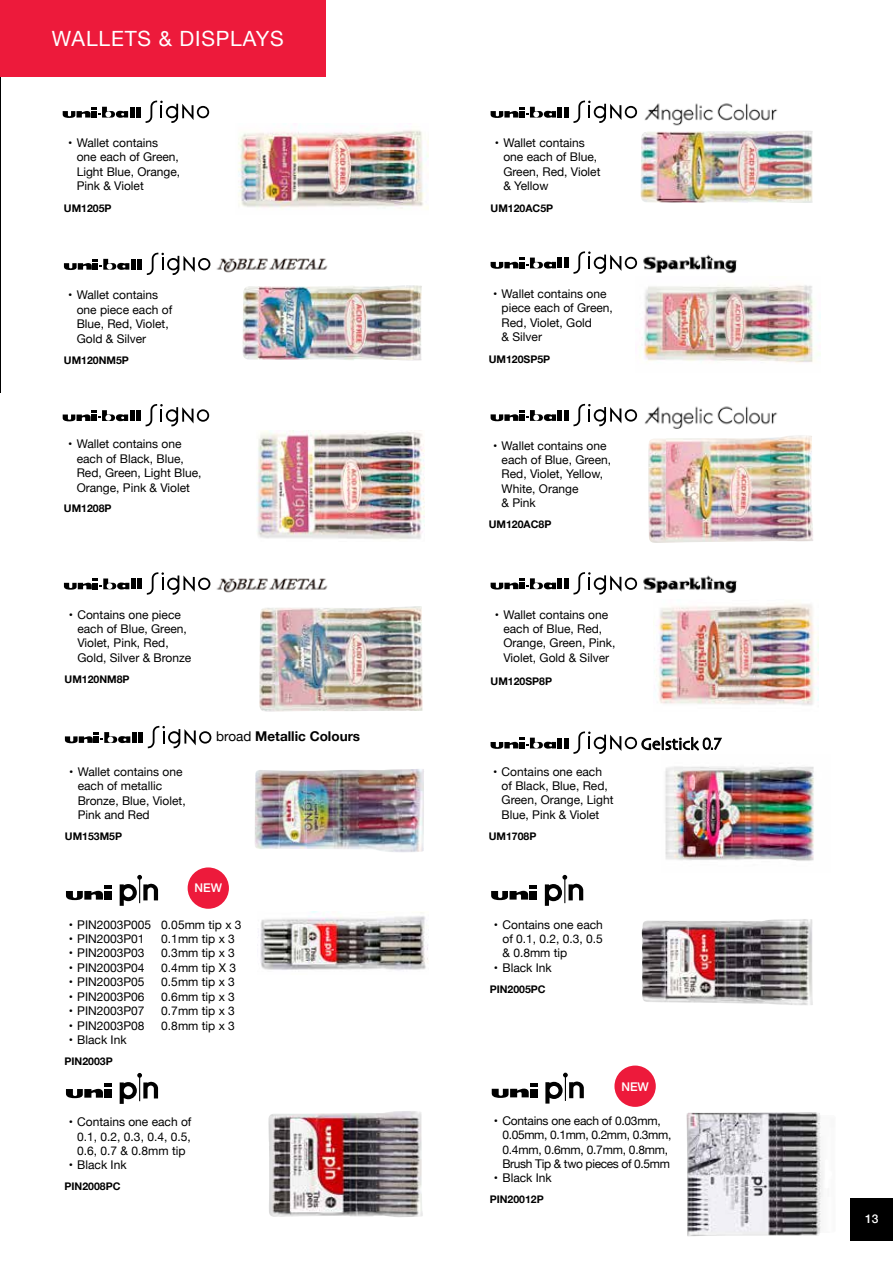
<style>
.page{position:relative;width:893px;height:1263px;background:#fff}
.page>*{position:absolute;margin:0;border:0;box-sizing:border-box;transform-origin:0 0}
.t1{font:21px "Helvetica Neue";letter-spacing:.04em;color:#fff}
.t2{font:700 13.5px "Helvetica Neue";color:#000}
.t3{font:12px/14.4px "Helvetica Neue";color:#000}
.t4{font:12px/14.4px "Helvetica Neue";letter-spacing:-.03em;color:#000}
.t5{font:500 12px "Helvetica Neue";color:#fff}
.t6{font:700 10.5px "Helvetica Neue";color:#000}
.s1{font-weight:400}
</style>
<div class="page">
<div style="left:850px;top:1198px;width:43px;height:43px;background:#000"></div>
<img style="left:238px;top:130px;width:191px;height:79px">
<img style="left:641px;top:131px;width:172px;height:72px">
<img style="left:243px;top:285px;width:179px;height:75px">
<img style="left:639px;top:285px;width:181px;height:78px">
<img style="left:257px;top:430px;width:167px;height:110px">
<hr style="left:130px;top:107px;width:4px;height:11px;background:#000">
<div style="left:136px;top:107px;width:5px;height:11px;background:#000"></div>
<svg style="left:63px;top:107px;width:65px;height:11px"></svg>
<svg style="left:146px;top:101px;width:63px;height:22px"></svg>
<hr style="left:130px;top:410px;width:4px;height:11px;background:#000">
<div style="left:136px;top:410px;width:5px;height:11px;background:#000"></div>
<svg style="left:63px;top:410px;width:65px;height:11px"></svg>
<svg style="left:146px;top:404px;width:63px;height:22px"></svg>
<img style="left:648px;top:435px;width:165px;height:108px">
<img style="left:259px;top:606px;width:164px;height:106px">
<img style="left:654px;top:603px;width:164px;height:102px">
<img style="left:255px;top:769px;width:169px;height:83px">
<img style="left:665px;top:766px;width:149px;height:95px">
<div style="left:0;top:0;width:325px;height:77px;background:#ed1a3b"></div>
<img style="left:642px;top:103px;width:142px;height:30px">
<img style="left:644px;top:406px;width:140px;height:30px">
<div style="left:557px;top:107px;width:5px;height:11px;background:#000"></div>
<div style="left:564px;top:107px;width:5px;height:11px;background:#000"></div>
<svg style="left:491px;top:107px;width:65px;height:11px"></svg>
<svg style="left:573px;top:101px;width:64px;height:22px"></svg>
<div style="left:557px;top:410px;width:5px;height:11px;background:#000"></div>
<div style="left:564px;top:410px;width:5px;height:11px;background:#000"></div>
<svg style="left:491px;top:410px;width:65px;height:11px"></svg>
<svg style="left:573px;top:404px;width:64px;height:22px"></svg>
<img style="left:216px;top:258px;width:126px;height:28px">
<div style="left:131px;top:259px;width:5px;height:11px;background:#000"></div>
<div style="left:137px;top:259px;width:5px;height:11px;background:#000"></div>
<svg style="left:64px;top:259px;width:65px;height:11px"></svg>
<svg style="left:147px;top:253px;width:63px;height:22px"></svg>
<img style="left:216px;top:578px;width:112px;height:15px">
<div style="left:131px;top:578px;width:5px;height:11px;background:#000"></div>
<div style="left:137px;top:578px;width:5px;height:11px;background:#000"></div>
<svg style="left:64px;top:578px;width:65px;height:12px"></svg>
<svg style="left:147px;top:572px;width:63px;height:23px"></svg>
<div style="left:557px;top:258px;width:5px;height:10px;background:#000"></div>
<div style="left:564px;top:258px;width:5px;height:10px;background:#000"></div>
<svg style="left:491px;top:258px;width:65px;height:11px"></svg>
<svg style="left:573px;top:251px;width:64px;height:23px"></svg>
<img style="left:643px;top:254px;width:94px;height:20px">
<div style="left:557px;top:578px;width:5px;height:11px;background:#000"></div>
<div style="left:564px;top:578px;width:5px;height:11px;background:#000"></div>
<svg style="left:491px;top:578px;width:65px;height:11px"></svg>
<svg style="left:573px;top:572px;width:64px;height:22px"></svg>
<img style="left:643px;top:575px;width:94px;height:19px">
<div style="left:132px;top:732px;width:5px;height:11px;background:#000"></div>
<div style="left:138px;top:732px;width:5px;height:11px;background:#000"></div>
<svg style="left:65px;top:732px;width:65px;height:11px"></svg>
<svg style="left:148px;top:726px;width:63px;height:22px"></svg>
<div style="left:557px;top:738px;width:5px;height:10px;background:#000"></div>
<div style="left:564px;top:738px;width:5px;height:10px;background:#000"></div>
<svg style="left:491px;top:738px;width:65px;height:11px"></svg>
<svg style="left:573px;top:731px;width:149px;height:23px"></svg>
<img style="left:642px;top:919px;width:171px;height:86px">
<img style="left:257px;top:911px;width:171px;height:60px">
<img style="left:268px;top:1111px;width:155px;height:106px">
<svg style="left:545px;top:875px;width:38px;height:31px"></svg>
<svg style="left:491px;top:885px;width:46px;height:15px"></svg>
<svg style="left:120px;top:875px;width:38px;height:31px"></svg>
<svg style="left:66px;top:885px;width:45px;height:15px"></svg>
<svg style="left:120px;top:1073px;width:38px;height:31px"></svg>
<svg style="left:66px;top:1083px;width:45px;height:15px"></svg>
<div style="left:614px;top:1065px;width:42px;height:42px;background:#ed1a3b;border-radius:50%"></div>
<div style="left:188px;top:867px;width:41px;height:42px;background:#ed1a3b;border-radius:50%"></div>
<svg style="left:545px;top:1073px;width:39px;height:30px"></svg>
<svg style="left:492px;top:1083px;width:45px;height:15px"></svg>
<img style="left:686px;top:1112px;width:137px;height:124px">
<h1 class="t1" style="left:52px;top:23px;width:233px">WALLETS &amp; DISPLAYS</h1>
<p class="t3" style="left:77px;top:136px;width:105px;text-indent:-9px">• Wallet contains one each of Green,<br>Light Blue, Orange,<br>Pink &amp; Violet</p>
<p class="t6" style="left:64px;top:200px;width:49px">UM1205P</p>
<p class="t3" style="left:77px;top:289px;width:97px;text-indent:-9px">• Wallet contains one piece each of<br>Blue, Red, Violet,<br>Gold &amp; Silver</p>
<p class="t6" style="left:64px;top:352px;width:66px">UM120NM5P</p>
<p class="t3" style="left:77px;top:438px;width:126px;text-indent:-9px">• Wallet contains one each of Black, Blue,<br>Red, Green, Light Blue,<br>Orange, Pink &amp; Violet</p>
<p class="t6" style="left:64px;top:500px;width:49px">UM1208P</p>
<p class="t3" style="left:77px;top:608px;width:115px;text-indent:-9px">• Contains one piece each of Blue, Green,<br>Violet, Pink, Red,<br>Gold, Silver &amp; Bronze</p>
<p class="t6" style="left:65px;top:671px;width:66px">UM120NM8P</p>
<p class="t3" style="left:78px;top:765px;width:109px;text-indent:-9px">• Wallet contains one each of metallic<br>Bronze, Blue, Violet,<br>Pink and Red</p>
<p class="t6" style="left:65px;top:828px;width:59px">UM153M5P</p>
<p class="t2" style="left:216px;top:726px;width:145px"><span class="s1">broad</span> Metallic Colours</p>
<p class="t5" style="left:194px;top:878px;width:29px">NEW</p>
<p class="t3" style="left:69px;top:918px;width:174px">• PIN2003P005 0.05mm tip x 3</p>
<p class="t3" style="left:69px;top:932px;width:77px">• PIN2003P01</p>
<p class="t3" style="left:161px;top:932px;width:75px">0.1mm tip x 3</p>
<p class="t3" style="left:69px;top:947px;width:77px">• PIN2003P03</p>
<p class="t3" style="left:161px;top:947px;width:75px">0.3mm tip x 3</p>
<p class="t3" style="left:69px;top:961px;width:77px">• PIN2003P04</p>
<p class="t3" style="left:161px;top:961px;width:76px">0.4mm tip X 3</p>
<p class="t3" style="left:69px;top:975px;width:77px">• PIN2003P05</p>
<p class="t3" style="left:161px;top:975px;width:75px">0.5mm tip x 3</p>
<p class="t3" style="left:69px;top:990px;width:77px">• PIN2003P06</p>
<p class="t3" style="left:161px;top:990px;width:75px">0.6mm tip x 3</p>
<p class="t3" style="left:69px;top:1004px;width:77px">• PIN2003P07</p>
<p class="t3" style="left:161px;top:1004px;width:75px">0.7mm tip x 3</p>
<p class="t3" style="left:69px;top:1019px;width:77px">• PIN2003P08</p>
<p class="t3" style="left:161px;top:1019px;width:75px">0.8mm tip x 3</p>
<p class="t3" style="left:69px;top:1033px;width:59px">• Black Ink</p>
<p class="t6" style="left:65px;top:1053px;width:50px">PIN2003P</p>
<p class="t3" style="left:77px;top:1115px;width:116px;text-align:justify;text-indent:-9px">• Contains one each of 0.1, 0.2, 0.3, 0.4, 0.5, 0.6, 0.7 &amp; 0.8mm tip</p>
<p class="t3" style="left:69px;top:1158px;width:59px">• Black Ink</p>
<p class="t6" style="left:65px;top:1178px;width:58px">PIN2008PC</p>
<p class="t3" style="left:503px;top:136px;width:99px;text-indent:-9px">• Wallet contains one each of Blue,<br>Green, Red, Violet &amp; Yellow</p>
<p class="t6" style="left:491px;top:200px;width:64px">UM120AC5P</p>
<p class="t3" style="left:502px;top:287px;width:113px;text-indent:-9px">• Wallet contains one piece each of Green,<br>Red, Violet, Gold<br>&amp; Silver</p>
<p class="t6" style="left:489px;top:351px;width:63px">UM120SP5P</p>
<p class="t3" style="left:502px;top:439px;width:111px;text-indent:-9px">• Wallet contains one each of Blue, Green,<br>Red, Violet, Yellow,<br>White, Orange<br>&amp; Pink</p>
<p class="t6" style="left:489px;top:516px;width:64px">UM120AC8P</p>
<p class="t3" style="left:503px;top:608px;width:114px;text-indent:-9px">• Wallet contains one each of Blue, Red,<br>Orange, Green, Pink,<br>Violet, Gold &amp; Silver</p>
<p class="t6" style="left:491px;top:673px;width:63px">UM120SP8P</p>
<p class="t3" style="left:502px;top:765px;width:114px;text-indent:-9px">• Contains one each of Black, Blue, Red,<br>Green, Orange, Light<br>Blue, Pink &amp; Violet</p>
<p class="t6" style="left:489px;top:828px;width:49px">UM1708P</p>
<p class="t3" style="left:502px;top:918px;width:102px;text-align:justify;text-indent:-9px">• Contains one each of 0.1, 0.2, 0.3, 0.5 &amp; 0.8mm tip</p>
<p class="t3" style="left:494px;top:961px;width:59px">• Black Ink</p>
<p class="t6" style="left:490px;top:981px;width:58px">PIN2005PC</p>
<p class="t5" style="left:621px;top:1077px;width:29px">NEW</p>
<p class="t4" style="left:502px;top:1114px;width:170px;text-indent:-9px">• Contains one each of 0.03mm,<br>0.05mm, 0.1mm, 0.2mm, 0.3mm,<br>0.4mm, 0.6mm, 0.7mm, 0.8mm,<br>Brush Tip &amp; two pieces of 0.5mm</p>
<p class="t3" style="left:494px;top:1172px;width:59px">• Black Ink</p>
<p class="t6" style="left:490px;top:1191px;width:56px">PIN20012P</p>
<p class="t5" style="left:865px;top:1208px;width:15px">13</p>
</div>
